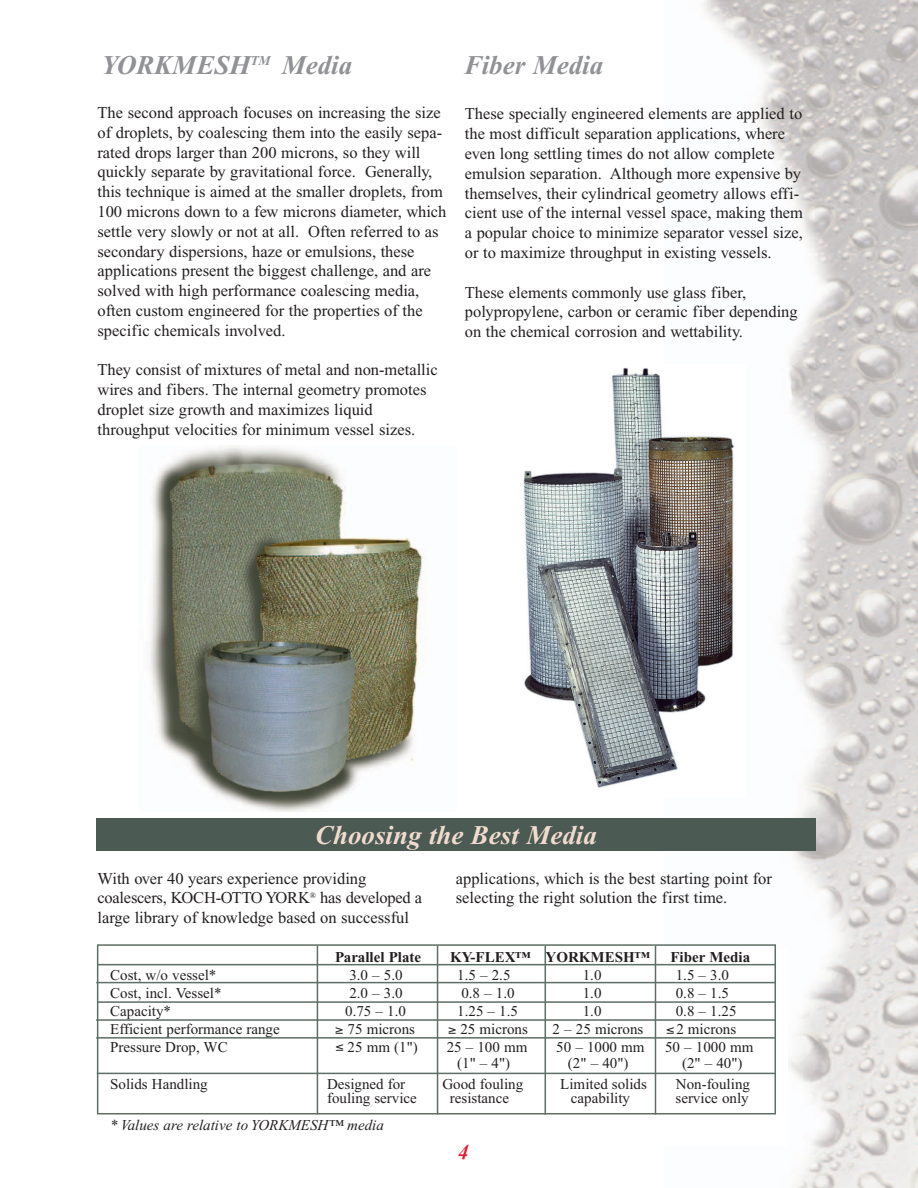
<style>
.page{position:relative;width:918px;height:1188px;background:#fff}
.page>*{position:absolute;margin:0;border:0;box-sizing:border-box;transform-origin:0 0}
.t1{font:italic 700 27px "Times New Roman";color:#919295}
.t2{font:italic 700 27px "Times New Roman";color:#f0dbce}
.t3{font:italic 700 21px "Times New Roman";color:#e51836}
.t4{font:16.5px/19.8px "Times New Roman";color:#231f20}
.t5{font:15px "Times New Roman";color:#231f20}
.t6{font:700 15px "Times New Roman";color:#231f20}
.t7{font:italic 15px "Times New Roman";color:#231f20}
</style>
<div class="page">
<img style="left:664px;top:0;width:254px;height:1188px">
<img style="left:150px;top:446px;width:274px;height:365px">
<img style="left:523px;top:365px;width:223px;height:432px">
<div style="left:109px;top:950px;width:679px;height:196px;background:#fff"></div>
<div style="left:97px;top:944px;width:679px;height:170px;border:2px solid #5d6e65"></div>
<hr style="left:98px;top:964px;width:678px;height:1px;background:#5d6e65">
<hr style="left:96px;top:982px;width:679px;height:1px;background:#5d6e65">
<hr style="left:97px;top:1001px;width:679px;height:2px;background:#5d6e65">
<hr style="left:96px;top:1019px;width:680px;height:2px;background:#5d6e65">
<hr style="left:96px;top:1037px;width:679px;height:2px;background:#5d6e65">
<hr style="left:97px;top:1073px;width:679px;height:1px;background:#5d6e65">
<hr style="left:317px;top:946px;width:1px;height:168px;background:#5d6e65">
<hr style="left:437px;top:946px;width:1px;height:168px;background:#5d6e65">
<hr style="left:545px;top:946px;width:1px;height:168px;background:#5d6e65">
<hr style="left:655px;top:946px;width:1px;height:168px;background:#5d6e65">
<div style="left:96px;top:819px;width:720px;height:32px;background:#4b5a52"></div>
<h1 class="t1" style="left:102px;top:55px;width:252px">YORKMESH<sup>TM</sup> Media</h1>
<p class="t4" style="left:98px;top:104px;width:350px">The second approach focuses on increasing the size of droplets, by coalescing them into the easily sepa&shy;rated drops larger than 200 microns, so they will quickly separate by gravitational force. Generally, this technique is aimed at the smaller droplets, from 100 microns down to a few microns diameter, which settle very slowly or not at all. Often referred to as secondary dispersions, haze or emulsions, these applications present the biggest challenge, and are solved with high performance coalescing media, often custom engineered for the properties of the specific chemicals involved.</p>
<p class="t4" style="left:98px;top:362px;width:342px">They consist of mixtures of metal and non-metallic wires and fibers. The internal geometry promotes droplet size growth and maximizes liquid throughput velocities for minimum vessel sizes.</p>
<h1 class="t1" style="left:465px;top:55px;width:140px">Fiber Media</h1>
<p class="t4" style="left:465px;top:106px;width:340px">These specially engineered elements are applied to the most difficult separation applications, where even long settling times do not allow complete emulsion separation. Although more expensive by themselves, their cylindrical geometry allows effi&shy;cient use of the internal vessel space, making them a popular choice to minimize separator vessel size, or to maximize throughput in existing vessels.</p>
<p class="t4" style="left:465px;top:284px;width:334px">These elements commonly use glass fiber, polypropylene, carbon or ceramic fiber depending on the chemical corrosion and wettability.</p>
<h1 class="t2" style="left:315px;top:826px;width:283px">Choosing the Best Media</h1>
<p class="t4" style="left:98px;top:870px;width:326px">With over 40 years experience providing coalescers, KOCH-OTTO YORK<sup>®</sup> has developed a large library of knowledge based on successful</p>
<p class="t4" style="left:456px;top:870px;width:318px">applications, which is the best starting point for selecting the right solution the first time.</p>
<p class="t6" style="left:335px;top:951px;width:87px">Parallel Plate</p>
<p class="t6" style="left:450px;top:951px;width:201px">KY-FLEX™ YORKMESH™</p>
<p class="t6" style="left:670px;top:951px;width:81px">Fiber Media</p>
<p class="t5" style="left:110px;top:969px;width:108px">Cost, w/o vessel*</p>
<p class="t5" style="left:349px;top:969px;width:55px">3.0 – 5.0</p>
<p class="t5" style="left:457px;top:969px;width:55px">1.5 – 2.5</p>
<p class="t5" style="left:583px;top:969px;width:20px">1.0</p>
<p class="t5" style="left:676px;top:969px;width:55px">1.5 – 3.0</p>
<p class="t5" style="left:110px;top:987px;width:113px">Cost, incl. Vessel*</p>
<p class="t5" style="left:349px;top:987px;width:55px">2.0 – 3.0</p>
<p class="t5" style="left:461px;top:987px;width:55px">0.8 – 1.0</p>
<p class="t5" style="left:583px;top:987px;width:20px">1.0</p>
<p class="t5" style="left:676px;top:987px;width:55px">0.8 – 1.5</p>
<p class="t5" style="left:110px;top:1005px;width:62px">Capacity*</p>
<p class="t5" style="left:345px;top:1005px;width:62px">0.75 – 1.0</p>
<p class="t5" style="left:457px;top:1005px;width:62px">1.25 – 1.5</p>
<p class="t5" style="left:583px;top:1005px;width:20px">1.0</p>
<p class="t5" style="left:676px;top:1005px;width:62px">0.8 – 1.25</p>
<p class="t5" style="left:110px;top:1023px;width:171px">Efficient performance range</p>
<p class="t5" style="left:335px;top:1023px;width:81px">≥ 75 microns</p>
<p class="t5" style="left:448px;top:1023px;width:81px">≥ 25 microns</p>
<p class="t5" style="left:553px;top:1023px;width:92px">2 – 25 microns</p>
<p class="t5" style="left:676px;top:1023px;width:61px">2 microns</p>
<p class="t5" style="left:110px;top:1041px;width:119px">Pressure Drop, WC</p>
<p class="t5" style="left:348px;top:1041px;width:72px">25 mm (1")</p>
<p class="t5" style="left:447px;top:1041px;width:82px">25 – 100 mm</p>
<p class="t5" style="left:556px;top:1041px;width:90px">50 – 1000 mm</p>
<p class="t5" style="left:665px;top:1041px;width:90px">50 – 1000 mm</p>
<p class="t5" style="left:457px;top:1058px;width:54px">(1" – 4")</p>
<p class="t5" style="left:568px;top:1058px;width:62px">(2" – 40")</p>
<p class="t5" style="left:682px;top:1058px;width:62px">(2" – 40")</p>
<p class="t5" style="left:110px;top:1079px;width:99px">Solids Handling</p>
<p class="t5" style="left:327px;top:1079px;width:80px">Designed for</p>
<p class="t5" style="left:442px;top:1079px;width:82px">Good fouling</p>
<p class="t5" style="left:560px;top:1079px;width:88px">Limited solids</p>
<p class="t5" style="left:676px;top:1079px;width:76px">Non-fouling</p>
<p class="t5" style="left:327px;top:1092px;width:91px">fouling service</p>
<p class="t5" style="left:450px;top:1092px;width:61px">resistance</p>
<p class="t5" style="left:571px;top:1092px;width:61px">capability</p>
<p class="t5" style="left:676px;top:1092px;width:75px">service only</p>
<p class="t7" style="left:110px;top:1119px;width:275px">* Values are relative to YORKMESH™ media</p>
<p class="t3" style="left:458px;top:1145px;width:12px">4</p>
</div>
